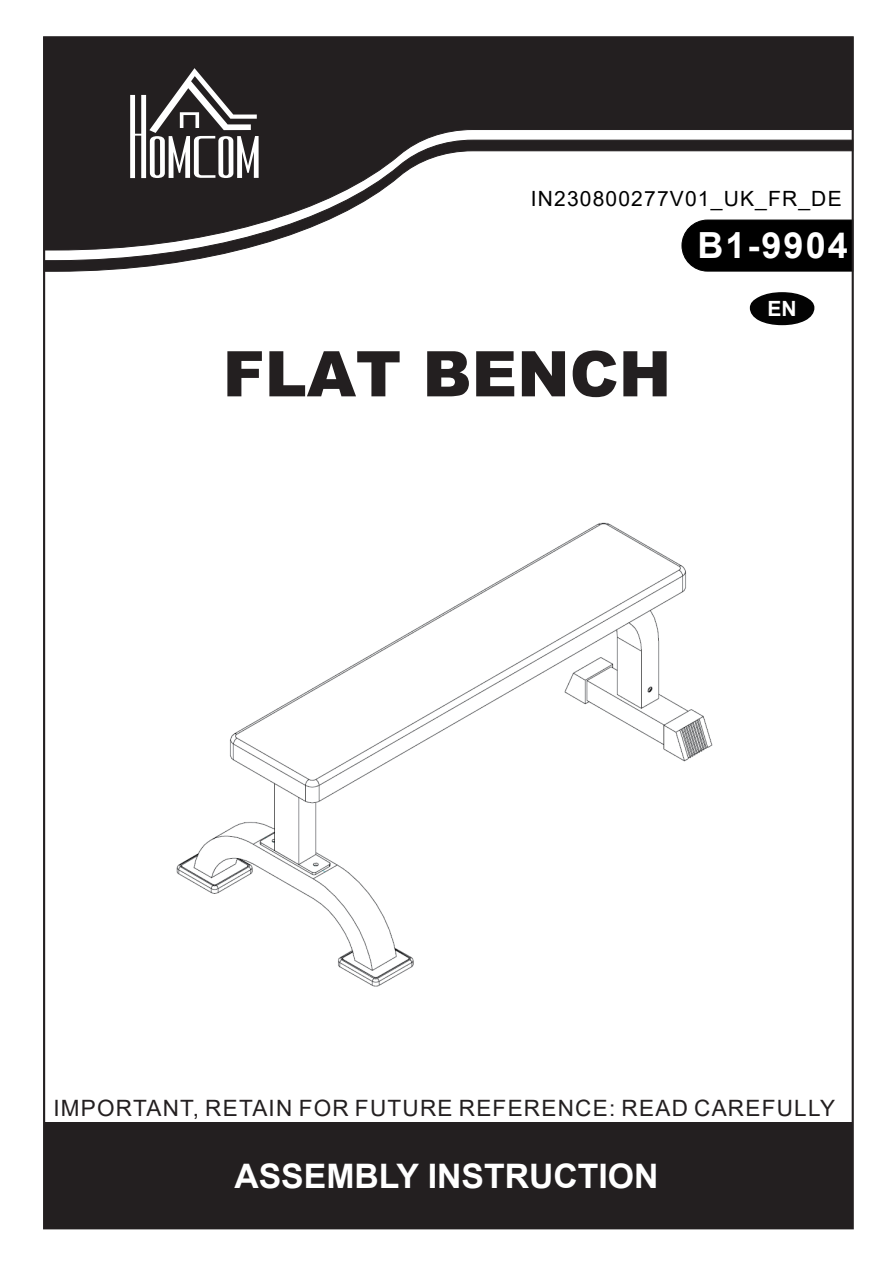
<style>
.page{position:relative;width:894px;height:1263px;background:#fff}
.page>*{position:absolute;margin:0;border:0;box-sizing:border-box;transform-origin:0 0}
.t1{font:900 63px "Arial";color:#231f20}
.t2{font:700 36px "Arial";letter-spacing:.055em;color:#fff}
.t3{font:700 33.75px "Arial";color:#fff}
.t4{font:22.5px "Arial";letter-spacing:.055em;color:#231f20}
.t5{font:21px "Arial";letter-spacing:.055em;color:#000}
.t6{font:700 21px "Arial";color:#fff}
</style>
<div class="page">
<img style="left:176px;top:522px;width:537px;height:465px">
<div style="left:44px;top:1122px;width:808px;height:106px;background:#231f20"></div>
<svg style="left:749px;top:292px;width:65px;height:34px"></svg>
<div style="left:43px;top:36px;width:810px;height:103px;background:#231f20"></div>
<svg style="left:43px;top:139px;width:810px;height:133px"></svg>
<svg style="left:130px;top:68px;width:128px;height:110px"></svg>
<p class="t5" style="left:530px;top:184px;width:312px">IN230800277V01_UK_FR_DE</p>
<h2 class="t2" style="left:697px;top:220px;width:152px">B1-9904</h2>
<h1 class="t1" style="left:223px;top:328px;width:450px">FLAT BENCH</h1>
<p class="t6" style="left:767px;top:294px;width:31px">EN</p>
<p class="t4" style="left:53px;top:1092px;width:783px">IMPORTANT, RETAIN FOR FUTURE REFERENCE: READ CAREFULLY</p>
<h3 class="t3" style="left:234px;top:1152px;width:425px">ASSEMBLY INSTRUCTION</h3>
</div>
